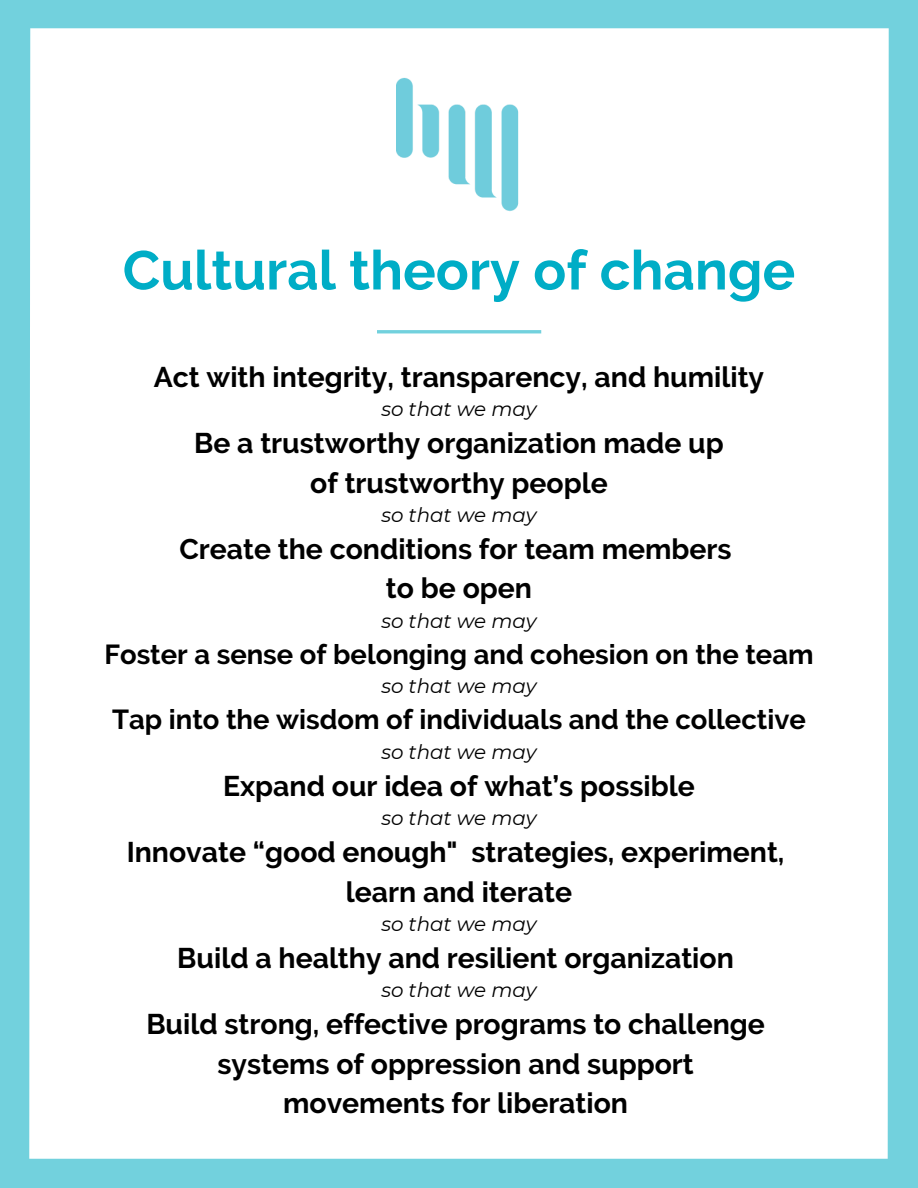
<style>
.page{position:relative;width:918px;height:1188px;background:#fff}
.page>*{position:absolute;margin:0;border:0;box-sizing:border-box;transform-origin:0 0}
.t1{font:700 54.6px "Raleway";color:#00adc6}
.t2{font:700 28.35px/39.3px "Raleway";color:#000;text-align:center}
.t3{font:700 27.45px "Raleway";color:#000}
.t4{font:italic 19.8px "Montserrat";color:#000}
</style>
<div class="page">
<hr style="left:377px;top:330px;width:164px;height:3px;background:#72d1dd">
<img style="left:396px;top:78px;width:123px;height:133px">
<svg style="left:0;top:28px;width:48px;height:1131px"></svg>
<div style="left:0;top:0;width:918px;height:28px;background:#72d1dd"></div>
<svg style="left:870px;top:28px;width:48px;height:1131px"></svg>
<div style="left:0;top:1159px;width:918px;height:29px;background:#72d1dd"></div>
<h1 class="t1" style="left:123px;top:239px;width:674px">Cultural theory of change</h1>
<p class="t2" style="left:154px;top:357px;width:612px">Act with integrity, transparency, and humility</p>
<p class="t2" style="left:194px;top:424px;width:531px">Be a trustworthy organization made up of trustworthy people</p>
<p class="t2" style="left:179px;top:530px;width:554px">Create the conditions for team members to be open</p>
<p class="t3" style="left:104px;top:639px;width:711px">Foster a sense of belonging and cohesion on the team</p>
<p class="t3" style="left:112px;top:704px;width:695px">Tap into the wisdom of individuals and the collective</p>
<p class="t2" style="left:223px;top:766px;width:473px">Expand our idea of what’s possible</p>
<p class="t2" style="left:127px;top:833px;width:659px">Innovate “good enough" strategies, experiment, learn and iterate</p>
<p class="t4" style="left:381px;top:396px;width:157px">so that we may</p>
<p class="t4" style="left:381px;top:501px;width:157px">so that we may</p>
<p class="t4" style="left:381px;top:607px;width:157px">so that we may</p>
<p class="t4" style="left:381px;top:673px;width:157px">so that we may</p>
<p class="t4" style="left:381px;top:738px;width:157px">so that we may</p>
<p class="t4" style="left:381px;top:804px;width:157px">so that we may</p>
<p class="t4" style="left:381px;top:910px;width:157px">so that we may</p>
<p class="t2" style="left:177px;top:939px;width:558px">Build a healthy and resilient organization</p>
<p class="t2" style="left:146px;top:1005px;width:620px">Build strong, effective programs to challenge systems of oppression and support movements for liberation</p>
<p class="t4" style="left:381px;top:977px;width:157px">so that we may</p>
</div>
